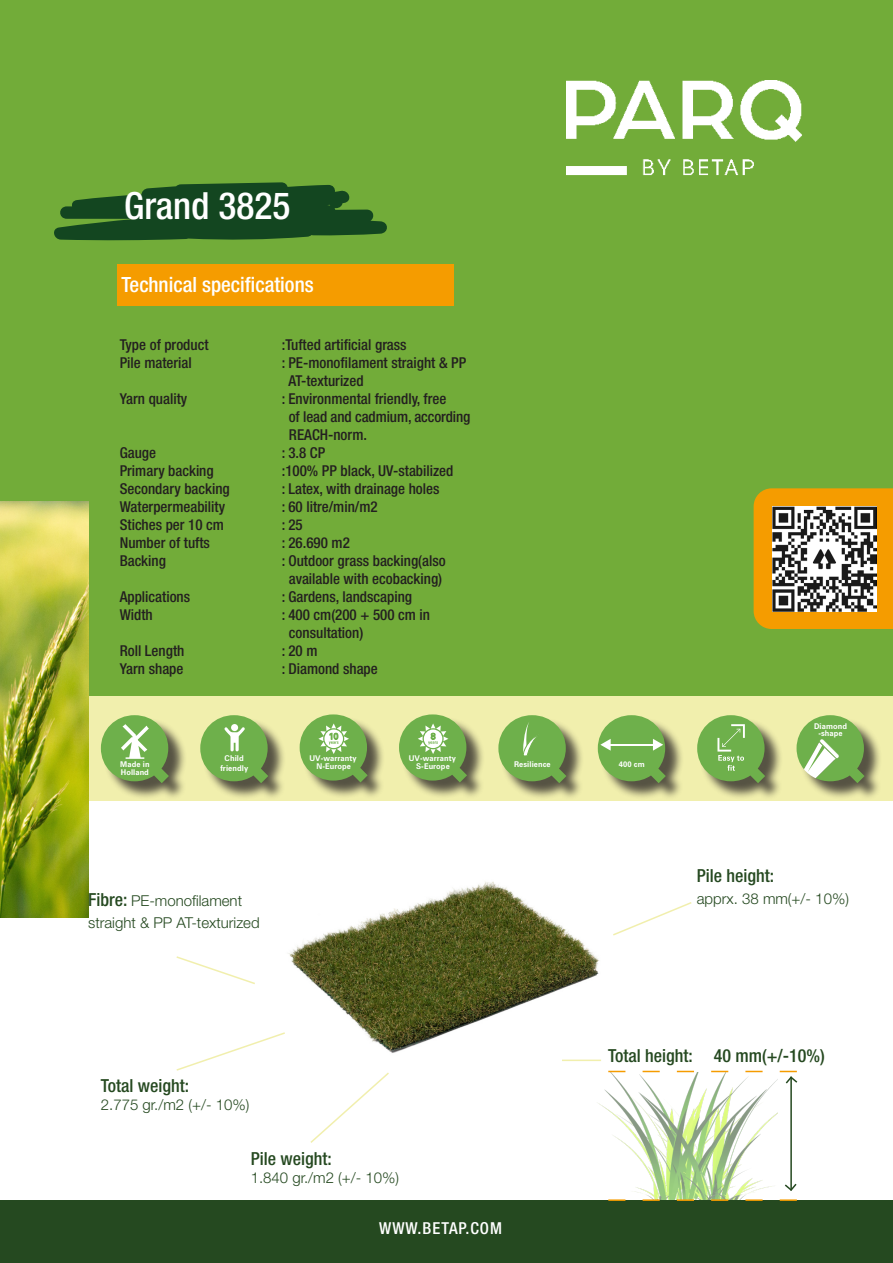
<style>
.page{position:relative;width:893px;height:1263px;background:#fff}
.page>*{position:absolute;margin:0;border:0;box-sizing:border-box;transform-origin:0 0}
.t1{font:500 condensed 37.5px "Helvetica Neue LT Std";color:#fff}
.t2{font:500 condensed 21px "Helvetica Neue LT Std";color:#fff}
.t3{font:500 condensed 18px "Helvetica Neue LT Std";color:#254920}
.t4{font:500 condensed 16.5px "Helvetica Neue LT Std";letter-spacing:.06em;color:#fff}
.t5{font:500 condensed 15px/18px "Helvetica Neue LT Std";color:#231f20}
.t6{font:300 15px/21.6px "Helvetica Neue LT Std";color:#254920}
.t7{font:8.7px "Zurich BT";color:#6eb04b}
.t8{font:700 7.95px "Zurich BT";letter-spacing:.01em;color:#fff;scale:.96 1}
.s1{font-weight:500;font-stretch:condensed;font-size:18px}
</style>
<div class="page">
<img style="left:288px;top:881px;width:311px;height:172px">
<div style="left:0;top:0;width:893px;height:696px;background:#72ac39"></div>
<svg style="left:54px;top:182px;width:333px;height:58px"></svg>
<div style="left:0;top:1201px;width:893px;height:62px;background:#254920"></div>
<div style="left:88px;top:696px;width:805px;height:105px;background:#f1efad"></div>
<div style="left:117px;top:264px;width:337px;height:42px;background:#f59c00"></div>
<img style="left:0;top:502px;width:88px;height:416px">
<svg style="left:613px;top:902px;width:79px;height:34px"></svg>
<hr style="left:562px;top:1059px;width:39px;height:2px;background:#f1efad">
<svg style="left:310px;top:1072px;width:79px;height:71px"></svg>
<svg style="left:176px;top:956px;width:79px;height:28px"></svg>
<svg style="left:176px;top:1032px;width:109px;height:39px"></svg>
<img style="left:597px;top:1085px;width:181px;height:114px">
<svg style="left:608px;top:1199px;width:189px;height:2px"></svg>
<hr style="left:790px;top:1076px;width:2px;height:114px;background:#254920">
<svg style="left:608px;top:1071px;width:190px;height:14px"></svg>
<svg style="left:785px;top:1182px;width:12px;height:9px"></svg>
<img style="left:566px;top:80px;width:236px;height:96px">
<div style="left:203px;top:718px;width:83px;height:83px;background:#231f20;opacity:.75"></div>
<svg style="left:200px;top:715px;width:68px;height:68px;background:#87b762"></svg>
<div style="left:700px;top:718px;width:83px;height:83px;background:#231f20;opacity:.75"></div>
<svg style="left:697px;top:715px;width:68px;height:68px;background:#86b761"></svg>
<div style="left:104px;top:718px;width:83px;height:83px;background:#231f20;opacity:.75"></div>
<svg style="left:101px;top:715px;width:68px;height:68px;background:#8cba68"></svg>
<div style="left:501px;top:718px;width:83px;height:83px;background:#231f20;opacity:.75"></div>
<svg style="left:498px;top:715px;width:68px;height:68px;background:#83b55d"></svg>
<div style="left:601px;top:718px;width:83px;height:83px;background:#231f20;opacity:.75"></div>
<svg style="left:598px;top:715px;width:68px;height:68px;background:#86b661"></svg>
<div style="left:799px;top:718px;width:83px;height:83px;background:#231f20;opacity:.75"></div>
<svg style="left:796px;top:715px;width:69px;height:68px;background:#93bd70"></svg>
<div style="left:754px;top:488px;width:139px;height:141px;background:#f59c00"></div>
<img style="left:772px;top:506px;width:105px;height:105px">
<div style="left:402px;top:717px;width:83px;height:83px;background:#231f20;opacity:.75"></div>
<svg style="left:399px;top:714px;width:68px;height:68px;background:#8dba68"></svg>
<div style="left:302px;top:717px;width:84px;height:83px;background:#231f20;opacity:.75"></div>
<svg style="left:300px;top:714px;width:68px;height:68px;background:#8cba68"></svg>
<p class="t1" style="left:124px;top:184px;width:168px">Grand 3825</p>
<p class="t2" style="left:121px;top:272px;width:194px">Technical specifications</p>
<p class="t5" style="left:120px;top:336px;width:90px">Type of product</p>
<p class="t5" style="left:282px;top:336px;width:126px">:Tufted artificial grass</p>
<p class="t5" style="left:120px;top:354px;width:74px">Pile material</p>
<p class="t5" style="left:288px;top:354px;width:179px;text-indent:-7px">: PE-monofilament straight &amp; PP<br>AT-texturized</p>
<p class="t5" style="left:120px;top:390px;width:69px">Yarn quality</p>
<p class="t5" style="left:289px;top:390px;width:183px;text-indent:-7px">: Environmental friendly, free<br>of lead and cadmium, according<br>REACH-norm.</p>
<p class="t5" style="left:120px;top:444px;width:38px">Gauge</p>
<p class="t5" style="left:282px;top:444px;width:45px">: 3.8 CP</p>
<p class="t5" style="left:120px;top:462px;width:96px">Primary backing</p>
<p class="t5" style="left:282px;top:462px;width:173px">:100% PP black, UV-stabilized</p>
<p class="t5" style="left:120px;top:480px;width:112px">Secondary backing</p>
<p class="t5" style="left:282px;top:480px;width:159px">: Latex, with drainage holes</p>
<p class="t5" style="left:120px;top:498px;width:107px">Waterpermeability</p>
<p class="t5" style="left:282px;top:498px;width:97px">: 60 litre/min/m2</p>
<p class="t5" style="left:120px;top:516px;width:106px">Stiches per 10 cm</p>
<p class="t5" style="left:282px;top:516px;width:23px">: 25</p>
<p class="t5" style="left:120px;top:534px;width:92px">Number of tufts</p>
<p class="t5" style="left:282px;top:534px;width:70px">: 26.690 m2</p>
<p class="t5" style="left:120px;top:552px;width:48px">Backing</p>
<p class="t5" style="left:282px;top:552px;width:165px;text-align:center">: Outdoor grass backing(also available with ecobacking)</p>
<p class="t5" style="left:120px;top:588px;width:72px">Applications</p>
<p class="t5" style="left:282px;top:588px;width:132px">: Gardens, landscaping</p>
<p class="t5" style="left:120px;top:606px;width:35px">Width</p>
<p class="t5" style="left:282px;top:606px;width:150px">: 400 cm(200 + 500 cm in</p>
<p class="t5" style="left:289px;top:624px;width:76px">consultation)</p>
<p class="t5" style="left:120px;top:642px;width:66px">Roll Length</p>
<p class="t5" style="left:282px;top:642px;width:37px">: 20 m</p>
<p class="t5" style="left:120px;top:660px;width:65px">Yarn shape</p>
<p class="t5" style="left:282px;top:660px;width:98px">: Diamond shape</p>
<p class="t8" style="left:120px;top:759px;width:32px">Made in</p>
<p class="t8" style="left:121px;top:767px;width:31px">Holland</p>
<p class="t8" style="left:225px;top:753px;width:21px">Child</p>
<p class="t8" style="left:220px;top:763px;width:31px">friendly</p>
<p class="t7" style="left:329px;top:731px;width:11px">10</p>
<p class="t8" style="left:316px;top:762px;width:37px">N-Europe</p>
<p class="t8" style="left:309px;top:754px;width:51px">UV-warranty</p>
<p class="t7" style="left:431px;top:731px;width:6px">8</p>
<p class="t8" style="left:416px;top:762px;width:37px">S-Europe</p>
<p class="t8" style="left:409px;top:754px;width:51px">UV-warranty</p>
<p class="t8" style="left:514px;top:759px;width:40px">Resilience</p>
<p class="t8" style="left:619px;top:759px;width:28px">400 cm</p>
<p class="t6" style="left:88px;top:889px;width:173px"><span class="s1">Fibre:</span> PE-monofilament straight &amp; PP AT-texturized</p>
<p class="t8" style="left:814px;top:721px;width:36px">Diamond</p>
<p class="t8" style="left:818px;top:729px;width:27px">-shape</p>
<p class="t3" style="left:697px;top:865px;width:79px">Pile height:</p>
<p class="t6" style="left:697px;top:887px;width:154px">apprx. 38 mm(+/- 10%)</p>
<p class="t3" style="left:101px;top:1074px;width:90px">Total weight:</p>
<p class="t6" style="left:101px;top:1093px;width:150px">2.775 gr./m2 (+/- 10%)</p>
<p class="t3" style="left:251px;top:1147px;width:82px">Pile weight:</p>
<p class="t6" style="left:251px;top:1166px;width:150px">1.840 gr./m2 (+/- 10%)</p>
<p class="t4" style="left:379px;top:1218px;width:124px">WWW.BETAP.COM</p>
<p class="t3" style="left:608px;top:1044px;width:218px">Total height: 40 mm(+/-10%)</p>
</div>
